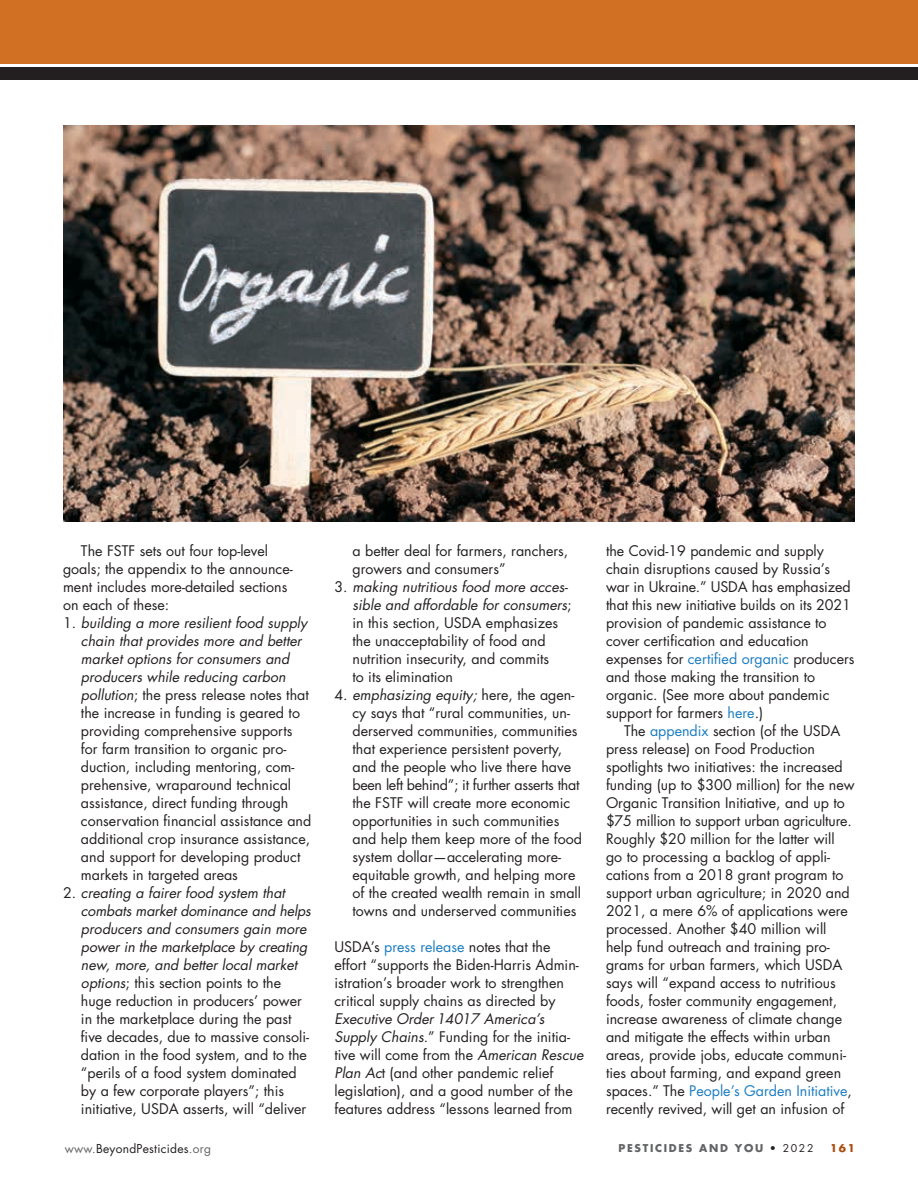
<style>
.page{position:relative;width:918px;height:1188px;background:#fff}
.page>*{position:absolute;margin:0;border:0;box-sizing:border-box;transform-origin:0 0}
.t1{font:14.25px/18px "Futura Std";color:#231f20}
.t2{font:12px "Futura Std";letter-spacing:.02em;color:#231f20}
.t3{font:700 10.5px "Futura Std";letter-spacing:.16em;color:#636466}
.t4{font:700 10.5px "Futura Std";color:#a94d0f}
.s1{font-style:italic}
.s2{color:#1b7cc1}
.s3{color:#636466}
.s4{font-weight:400;color:#231f20}
</style>
<div class="page">
<img style="left:63px;top:126px;width:792px;height:396px">
<div style="left:0;top:0;width:918px;height:64px;background:#d16f22"></div>
<div style="left:0;top:67px;width:918px;height:12px;background:#231f20"></div>
<p class="t1" style="left:63px;top:542px;width:231px;text-indent:18px">The FSTF sets out four top-level goals; the appendix to the announce&shy;ment includes more-detailed sections on each of these:</p>
<p class="t1" style="left:81px;top:614px;width:232px;text-indent:-18px">1. <span class="s1">building a more resilient food supply chain that provides more and better market options for consumers and producers while reducing carbon pollution</span>; the press release notes that the increase in funding is geared to providing comprehensive supports for farm transition to organic pro&shy;duction, including mentoring, com&shy;prehensive, wraparound technical assistance, direct funding through conservation financial assistance and additional crop insurance assistance, and support for developing product markets in targeted areas</p>
<p class="t1" style="left:81px;top:884px;width:231px;text-indent:-18px">2. <span class="s1">creating a fairer food system that combats market dominance and helps producers and consumers gain more power in the marketplace by creating new, more, and better local market options</span>; this section points to the huge reduction in producers’ power in the marketplace during the past five decades, due to massive consoli&shy;dation in the food system, and to the “perils of a food system dominated by a few corporate players”; this initiative, USDA asserts, will “deliver</p>
<p class="t1" style="left:353px;top:542px;width:217px">a better deal for farmers, ranchers, growers and consumers”</p>
<p class="t1" style="left:353px;top:578px;width:221px;text-indent:-18px">3. <span class="s1">making nutritious food more acces&shy;sible and affordable for consumers</span>; in this section, USDA emphasizes the unacceptability of food and nutrition insecurity, and commits<br>to its elimination</p>
<p class="t1" style="left:353px;top:686px;width:231px;text-indent:-18px">4. <span class="s1">emphasizing equity;</span> here, the agen&shy;cy says that “rural communities, un&shy;derserved communities, communities that experience persistent poverty, and the people who live there have been left behind”; it further asserts that the FSTF will create more economic opportunities in such communities and help them keep more of the food system dollar—accelerating more&shy;equitable growth, and helping more of the created wealth remain in small towns and underserved communities</p>
<p class="t1" style="left:335px;top:938px;width:246px">USDA’s <span class="s2">press release</span> notes that the effort “supports the Biden-Harris Admin&shy;istration’s broader work to strengthen critical supply chains as directed by</p>
<p class="t1" style="left:335px;top:1010px;width:250px"><span class="s1">Executive Order 14017 America’s Supply Chains</span>.” Funding for the initia&shy;tive will come from the <span class="s1">American Rescue Plan Ac</span>t (and other pandemic relief legislation), and a good number of the features address “lessons learned from</p>
<p class="t1" style="left:606px;top:542px;width:250px">the Covid-19 pandemic and supply chain disruptions caused by Russia’s war in Ukraine.” USDA has emphasized that this new initiative builds on its 2021 provision of pandemic assistance to cover certification and education expenses for <span class="s2">certified organic</span> producers and those making the transition to organic. (See more about pandemic support for farmers <span class="s2">here</span>.)</p>
<p class="t1" style="left:606px;top:722px;width:250px;text-indent:18px">The <span class="s2">appendix</span> section (of the USDA press release) on Food Production spotlights two initiatives: the increased funding (up to $300 million) for the new Organic Transition Initiative, and up to $75 million to support urban agriculture.<br>Roughly $20 million for the latter will<br>go to processing a backlog of appli&shy;cations from a 2018 grant program to support urban agriculture; in 2020 and 2021, a mere 6% of applications were processed. Another $40 million will help fund outreach and training pro&shy;grams for urban farmers, which USDA says will “expand access to nutritious foods, foster community engagement, increase awareness of climate change and mitigate the effects within urban areas, provide jobs, educate communi&shy;ties about farming, and expand green spaces.” The <span class="s2">People’s Garden Initiative</span>, recently revived, will get an infusion of</p>
<p class="t2" style="left:65px;top:1141px;width:148px"><span class="s3">www.</span>BeyondPesticides<span class="s3">.org</span></p>
<p class="t3" style="left:619px;top:1141px;width:197px">PESTICIDES AND YOU <span class="s4">• 2022</span></p>
<p class="t4" style="left:830px;top:1141px;width:26px">161</p>
</div>
